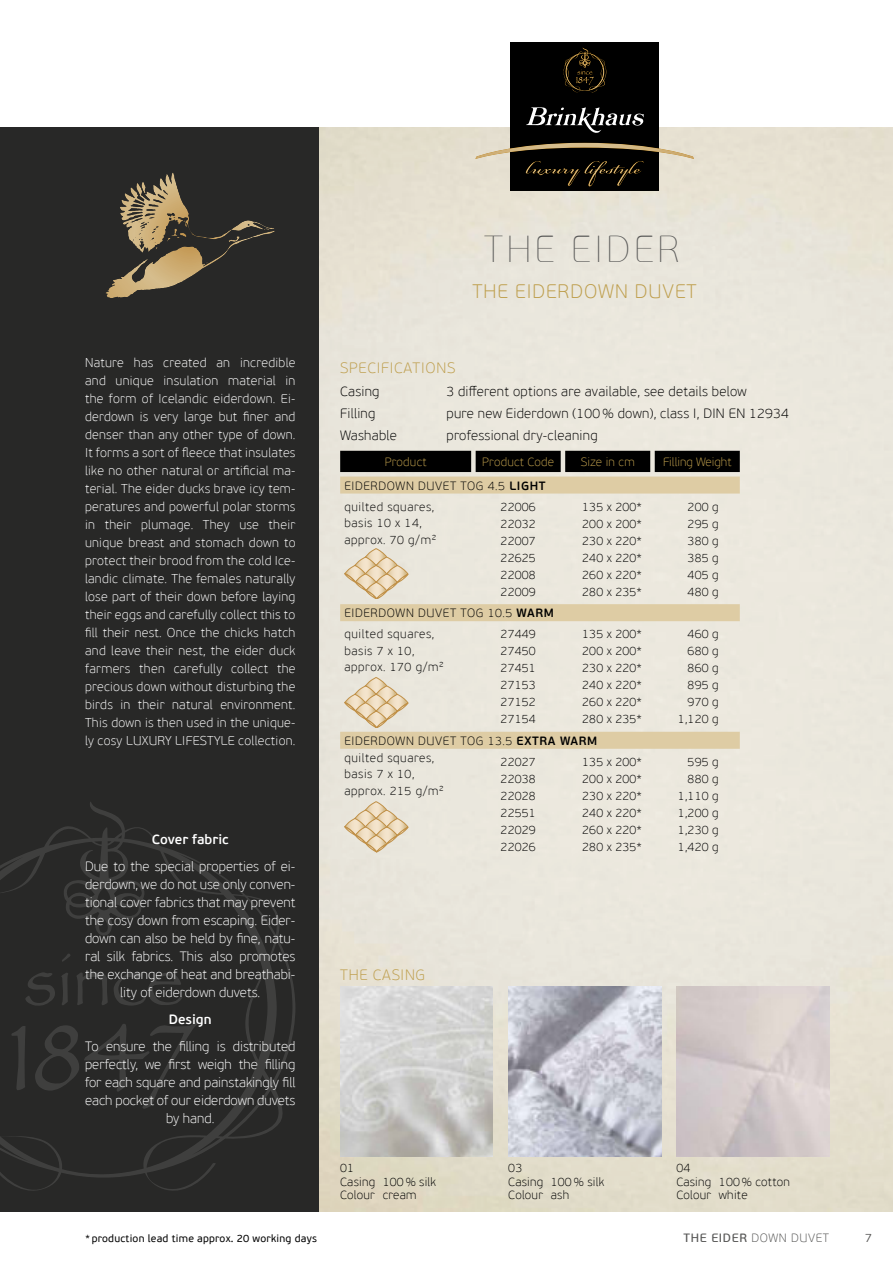
<style>
.page{position:relative;width:893px;height:1263px;background:#fff}
.page>*{position:absolute;margin:0;border:0;box-sizing:border-box;transform-origin:0 0}
.t1{font:37.5px "PF Beau Sans Pro X Thin";letter-spacing:.1em;color:#575756}
.t2{font:100 19.5px "PF Beau Sans Pro";letter-spacing:.05em;color:#be9e4c}
.t3{font:100 15px "PF Beau Sans Pro";letter-spacing:.05em;color:#be9e4c}
.t4{font:100 13.5px/18px "PF Beau Sans Pro";color:#fff;text-align:center}
.t5{font:100 13.5px/22.2px "PF Beau Sans Pro";letter-spacing:.02em;color:#000}
.t6{font:600 13.5px "PF Beau Sans Pro";color:#fff}
.t7{font:100 12.75px/18px "PF Beau Sans Pro";letter-spacing:.02em;color:#fff;text-align:justify}
.t8{font:100 12px/13.5px "PF Beau Sans Pro";letter-spacing:.02em;color:#000}
.t9{font:100 12px/16.6px "PF Beau Sans Pro";letter-spacing:.05em;color:#000}
.t10{font:100 12px "PF Beau Sans Pro";letter-spacing:.02em;color:#be9e4c}
.t11{font:100 12px "PF Beau Sans Pro";letter-spacing:.05em;color:#575756}
.t12{font:100 12px "PF Beau Sans Pro";color:#be9e4c}
.t13{font:300 12px "PF Beau Sans Pro";color:#575756}
.t14{font:10.5px "PF Beau Sans Pro";letter-spacing:.02em;color:#000}
.s1{font-weight:600}
.s2{font-family:"PF Beau Sans Pro Bbook";font-weight:400}
</style>
<div class="page">
<img style="left:319px;top:127px;width:573px;height:1085px">
<div style="left:510px;top:43px;width:149px;height:148px;background:#000"></div>
<svg style="left:526px;top:107px;width:118px;height:26px"></svg>
<svg style="left:475px;top:143px;width:219px;height:43px"></svg>
<svg style="left:563px;top:47px;width:43px;height:46px"></svg>
<div style="left:0;top:128px;width:319px;height:1084px;background:#282827"></div>
<svg style="left:149px;top:173px;width:24px;height:22px"></svg>
<img style="left:340px;top:986px;width:153px;height:171px">
<img style="left:508px;top:986px;width:153px;height:171px">
<img style="left:676px;top:986px;width:153px;height:171px">
<div style="left:340px;top:451px;width:400px;height:21px;background:#000"></div>
<svg style="left:340px;top:476px;width:400px;height:273px;fill:#eae7dd"></svg>
<svg style="left:0;top:802px;width:295px;height:389px"></svg>
<svg style="left:345px;top:549px;width:63px;height:50px"></svg>
<svg style="left:345px;top:677px;width:63px;height:51px"></svg>
<svg style="left:345px;top:802px;width:63px;height:50px"></svg>
<p class="t7" style="left:85px;top:354px;width:212px">Nature has created an incredible and unique insulation material in the form of Icelandic eiderdown. Ei&shy;derdown is very large but finer and denser than any other type of down.<br>It forms a sort of fleece that insulates like no other natural or artificial ma&shy;terial. The eider ducks brave icy tem&shy;peratures and powerful polar storms in their plumage. They use their unique breast and stomach down to protect their brood from the cold Ice&shy;landic climate. The females naturally lose part of their down before laying their eggs and carefully collect this to fill their nest. Once the chicks hatch and leave their nest, the eider duck farmers then carefully collect the precious down without disturbing the birds in their natural environment.<br>This down is then used in the unique&shy;ly cosy LUXURY LIFESTYLE collection.</p>
<p class="t6" style="left:152px;top:834px;width:79px">Cover fabric</p>
<p class="t4" style="left:85px;top:858px;width:212px">Due to the special properties of ei&shy;derdown, we do not use only conven&shy;tional cover fabrics that may prevent the cosy down from escaping. Eider&shy;down can also be held by fine, natu&shy;ral silk fabrics. This also promotes the exchange of heat and breathabi&shy;lity of eiderdown duvets.</p>
<p class="t6" style="left:169px;top:1014px;width:44px">Design</p>
<p class="t4" style="left:85px;top:1037px;width:212px">To ensure the filling is distributed perfectly, we first weigh the filling for each square and painstakingly fill each pocket of our eiderdown duvets by hand.</p>
<h1 class="t1" style="left:484px;top:235px;width:197px">THE EIDER</h1>
<h2 class="t2" style="left:472px;top:283px;width:226px">THE EIDERDOWN DUVET</h2>
<p class="t3" style="left:340px;top:362px;width:117px">SPECIFICATIONS</p>
<p class="t5" style="left:340px;top:381px;width:58px">Casing<br>Filling<br>Washable</p>
<p class="t5" style="left:446px;top:380px;width:344px">3 different options are available, see details below<br>pure new Eiderdown (100 % down), class I, DIN EN 12934 professional dry-cleaning</p>
<p class="t10" style="left:385px;top:456px;width:43px">Product</p>
<p class="t10" style="left:482px;top:456px;width:74px">Product Code</p>
<p class="t10" style="left:581px;top:456px;width:56px">Size in cm</p>
<p class="t12" style="left:663px;top:456px;width:70px">Filling Weight</p>
<p class="t9" style="left:344px;top:476px;width:203px;line-height:20.9px">EIDERDOWN DUVET TOG 4.5 <span class="s1">LIGHT </span>quilted squares,</p>
<p class="t9" style="left:344px;top:515px;width:93px">basis 10 x 14, approx. 70 g/m²</p>
<p class="t8" style="left:501px;top:500px;width:37px">22006</p>
<p class="t8" style="left:582px;top:500px;width:61px">135 x 200*</p>
<p class="t8" style="left:688px;top:500px;width:32px">200 g</p>
<p class="t8" style="left:501px;top:517px;width:37px">22032</p>
<p class="t8" style="left:582px;top:517px;width:61px">200 x 200*</p>
<p class="t8" style="left:688px;top:517px;width:32px">295 g</p>
<p class="t8" style="left:501px;top:534px;width:37px">22007</p>
<p class="t8" style="left:582px;top:534px;width:61px">230 x 220*</p>
<p class="t8" style="left:688px;top:534px;width:32px">380 g</p>
<p class="t8" style="left:501px;top:551px;width:37px">22625</p>
<p class="t8" style="left:582px;top:551px;width:61px">240 x 220*</p>
<p class="t8" style="left:688px;top:551px;width:32px">385 g</p>
<p class="t8" style="left:501px;top:568px;width:37px">22008</p>
<p class="t8" style="left:582px;top:568px;width:61px">260 x 220*</p>
<p class="t8" style="left:688px;top:568px;width:32px">405 g</p>
<p class="t8" style="left:501px;top:585px;width:37px">22009</p>
<p class="t8" style="left:582px;top:585px;width:61px">280 x 235*</p>
<p class="t8" style="left:688px;top:585px;width:32px">480 g</p>
<p class="t9" style="left:344px;top:604px;width:211px;line-height:20.9px">EIDERDOWN DUVET TOG 10.5 <span class="s1">WARM </span>quilted squares,</p>
<p class="t9" style="left:344px;top:643px;width:101px">basis 7 x 10, approx. 170 g/m²</p>
<p class="t8" style="left:501px;top:628px;width:37px">27449</p>
<p class="t8" style="left:582px;top:628px;width:61px">135 x 200*</p>
<p class="t8" style="left:688px;top:628px;width:32px">460 g</p>
<p class="t8" style="left:501px;top:645px;width:37px">27450</p>
<p class="t8" style="left:582px;top:645px;width:61px">200 x 200*</p>
<p class="t8" style="left:688px;top:645px;width:32px">680 g</p>
<p class="t8" style="left:501px;top:662px;width:37px">27451</p>
<p class="t8" style="left:582px;top:662px;width:61px">230 x 220*</p>
<p class="t8" style="left:688px;top:662px;width:32px">860 g</p>
<p class="t8" style="left:501px;top:679px;width:37px">27153</p>
<p class="t8" style="left:582px;top:679px;width:61px">240 x 220*</p>
<p class="t8" style="left:688px;top:679px;width:32px">895 g</p>
<p class="t8" style="left:501px;top:696px;width:37px">27152</p>
<p class="t8" style="left:582px;top:696px;width:61px">260 x 220*</p>
<p class="t8" style="left:688px;top:696px;width:32px">970 g</p>
<p class="t8" style="left:501px;top:713px;width:37px">27154</p>
<p class="t8" style="left:582px;top:713px;width:61px">280 x 235*</p>
<p class="t8" style="left:678px;top:713px;width:42px">1,120 g</p>
<p class="t9" style="left:344px;top:733px;width:254px">EIDERDOWN DUVET TOG 13.5 <span class="s1">EXTRA WARM </span>quilted squares,<br>basis 7 x 10,<br>approx. 215 g/m²</p>
<p class="t8" style="left:501px;top:756px;width:37px">22027</p>
<p class="t8" style="left:582px;top:756px;width:61px">135 x 200*</p>
<p class="t8" style="left:688px;top:756px;width:32px">595 g</p>
<p class="t8" style="left:501px;top:773px;width:37px">22038</p>
<p class="t8" style="left:582px;top:773px;width:61px">200 x 200*</p>
<p class="t8" style="left:688px;top:773px;width:32px">880 g</p>
<p class="t8" style="left:501px;top:790px;width:37px">22028</p>
<p class="t8" style="left:582px;top:790px;width:61px">230 x 220*</p>
<p class="t8" style="left:678px;top:790px;width:42px">1,110 g</p>
<p class="t8" style="left:501px;top:807px;width:37px">22551</p>
<p class="t8" style="left:582px;top:807px;width:61px">240 x 220*</p>
<p class="t8" style="left:678px;top:807px;width:42px">1,200 g</p>
<p class="t8" style="left:501px;top:824px;width:37px">22029</p>
<p class="t8" style="left:582px;top:824px;width:61px">260 x 220*</p>
<p class="t8" style="left:678px;top:824px;width:42px">1,230 g</p>
<p class="t8" style="left:501px;top:841px;width:37px">22026</p>
<p class="t8" style="left:582px;top:841px;width:61px">280 x 235*</p>
<p class="t8" style="left:678px;top:841px;width:42px">1,420 g</p>
<p class="t3" style="left:340px;top:968px;width:86px">THE CASING</p>
<p class="t8" style="left:340px;top:1162px;width:97px">01<br>Casing 100 % silk<br>Colour cream</p>
<p class="t8" style="left:508px;top:1162px;width:97px">03<br>Casing 100 % silk<br>Colour ash</p>
<p class="t8" style="left:676px;top:1162px;width:115px">04<br>Casing 100 % cotton<br>Colour white</p>
<p class="t11" style="left:684px;top:1232px;width:147px"><span class="s2">THE EIDER</span> DOWN DUVET</p>
<p class="t14" style="left:85px;top:1234px;width:233px">* production lead time approx. 20 working days</p>
<p class="t13" style="left:865px;top:1230px;width:8px">7</p>
</div>
